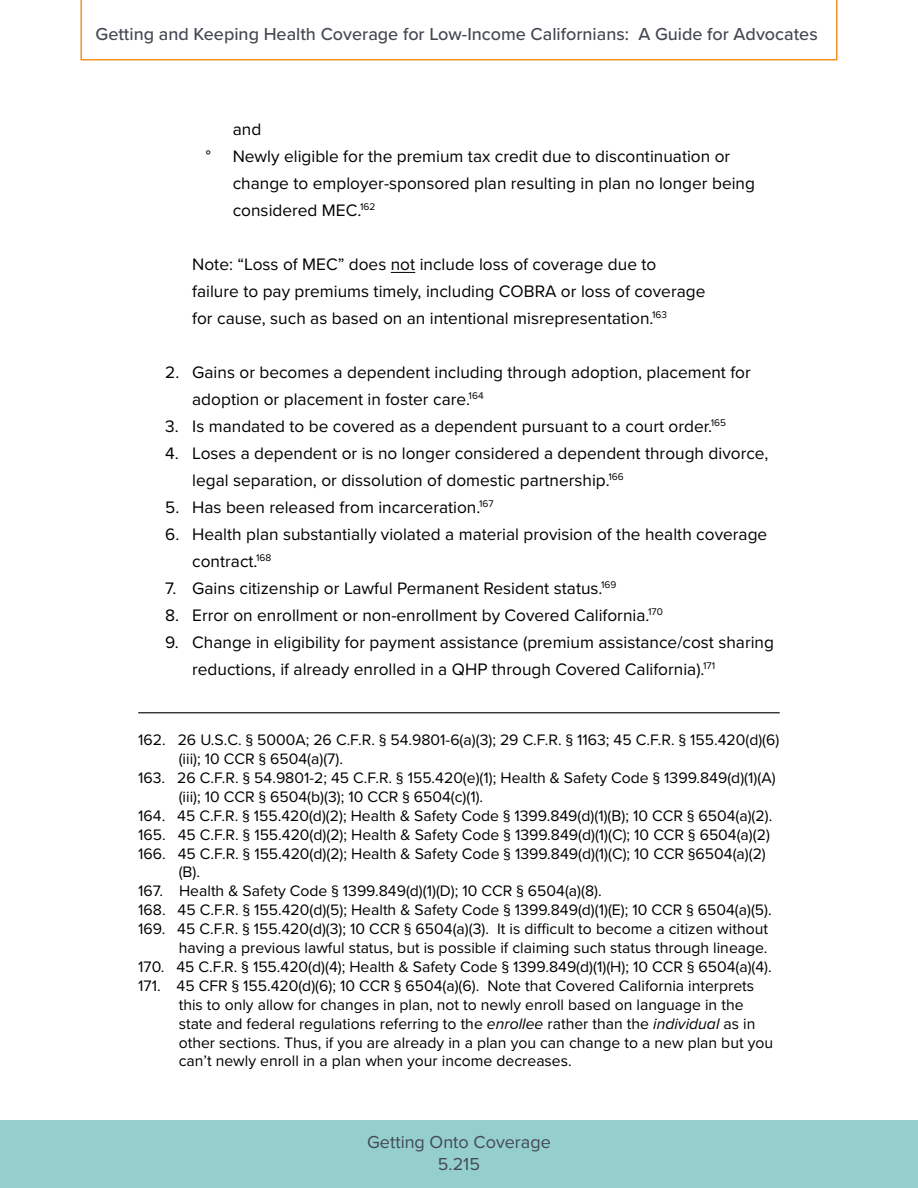
<style>
.page{position:relative;width:918px;height:1188px;background:#fff}
.page>*{position:absolute;margin:0;border:0;box-sizing:border-box;transform-origin:0 0}
.t1{font:500 18px "Proxima Nova";color:#444853}
.t2{font:18px/21.6px "Proxima Nova";color:#444853;text-align:center}
.t3{font:17.25px/27px "Proxima Nova";color:#000}
.t4{font:15.75px "Proxima Nova";color:#000}
.s1{font-style:italic}
</style>
<div class="page">
<div style="left:0;top:1120px;width:918px;height:68px;background:#94cfcd"></div>
<svg style="left:80px;top:0;width:758px;height:60px"></svg>
<svg style="left:391px;top:272px;width:24px;height:1px"></svg>
<hr style="left:138px;top:712px;width:642px;height:1px;background:#000">
<p class="t1" style="left:96px;top:23px;width:724px">Getting and Keeping Health Coverage for Low-Income Californians: A Guide for Advocates</p>
<p class="t3" style="left:233px;top:116px;width:30px">and</p>
<p class="t3" style="left:206px;top:143px;width:7px">°</p>
<p class="t3" style="left:233px;top:143px;width:524px">Newly eligible for the premium tax credit due to discontinuation or change to employer-sponsored plan resulting in plan no longer being considered MEC.<sup>162</sup></p>
<p class="t3" style="left:192px;top:251px;width:515px">Note: “Loss of MEC” does not include loss of coverage due to failure to pay premiums timely, including COBRA or loss of coverage for cause, such as based on an intentional misrepresentation.<sup>163</sup></p>
<p class="t3" style="left:192px;top:359px;width:560px;text-indent:-27px">2. Gains or becomes a dependent including through adoption, placement for adoption or placement in foster care.<sup>164</sup></p>
<p class="t3" style="left:165px;top:413px;width:562px">3. Is mandated to be covered as a dependent pursuant to a court order.<sup>165</sup></p>
<p class="t3" style="left:192px;top:440px;width:578px;text-indent:-27px">4. Loses a dependent or is no longer considered a dependent through divorce, legal separation, or dissolution of domestic partnership.<sup>166</sup></p>
<p class="t3" style="left:165px;top:494px;width:330px">5. Has been released from incarceration.<sup>167</sup></p>
<p class="t3" style="left:192px;top:521px;width:577px;text-indent:-27px">6. Health plan substantially violated a material provision of the health coverage contract.<sup>168</sup></p>
<p class="t3" style="left:165px;top:575px;width:453px">7. Gains citizenship or Lawful Permanent Resident status.<sup>169</sup></p>
<p class="t3" style="left:165px;top:602px;width:499px">8. Error on enrollment or non-enrollment by Covered California.<sup>170</sup></p>
<p class="t3" style="left:192px;top:629px;width:583px;text-indent:-27px">9. Change in eligibility for payment assistance (premium assistance/cost sharing reductions, if already enrolled in a QHP through Covered California).<sup>171</sup></p>
<p class="t4" style="left:138px;top:731px;width:643px">162. 26 U.S.C. § 5000A; 26 C.F.R. § 54.9801-6(a)(3); 29 C.F.R. § 1163; 45 C.F.R. § 155.420(d)(6)</p>
<p class="t4" style="left:179px;top:749px;width:166px">(iii); 10 CCR § 6504(a)(7).</p>
<p class="t4" style="left:138px;top:768px;width:639px">163. 26 C.F.R. § 54.9801-2; 45 C.F.R. § 155.420(e)(1); Health &amp; Safety Code § 1399.849(d)(1)(A)</p>
<p class="t4" style="left:179px;top:787px;width:306px">(iii); 10 CCR § 6504(b)(3); 10 CCR § 6504(c)(1).</p>
<p class="t4" style="left:138px;top:806px;width:636px">164. 45 C.F.R. § 155.420(d)(2); Health &amp; Safety Code § 1399.849(d)(1)(B); 10 CCR § 6504(a)(2).</p>
<p class="t4" style="left:138px;top:825px;width:633px">165. 45 C.F.R. § 155.420(d)(2); Health &amp; Safety Code § 1399.849(d)(1)(C); 10 CCR § 6504(a)(2)</p>
<p class="t4" style="left:138px;top:844px;width:629px">166. 45 C.F.R. § 155.420(d)(2); Health &amp; Safety Code § 1399.849(d)(1)(C); 10 CCR §6504(a)(2)</p>
<p class="t4" style="left:179px;top:863px;width:23px">(B).</p>
<p class="t4" style="left:138px;top:882px;width:465px">167. Health &amp; Safety Code § 1399.849(d)(1)(D); 10 CCR § 6504(a)(8).</p>
<p class="t4" style="left:138px;top:901px;width:635px">168. 45 C.F.R. § 155.420(d)(5); Health &amp; Safety Code § 1399.849(d)(1)(E); 10 CCR § 6504(a)(5).</p>
<p class="t4" style="left:138px;top:920px;width:631px">169. 45 C.F.R. § 155.420(d)(3); 10 CCR § 6504(a)(3). It is difficult to become a citizen without</p>
<p class="t4" style="left:179px;top:938px;width:590px">having a previous lawful status, but is possible if claiming such status through lineage.</p>
<p class="t4" style="left:138px;top:957px;width:635px">170. 45 C.F.R. § 155.420(d)(4); Health &amp; Safety Code § 1399.849(d)(1)(H); 10 CCR § 6504(a)(4).</p>
<p class="t4" style="left:138px;top:976px;width:617px">171. 45 CFR § 155.420(d)(6); 10 CCR § 6504(a)(6). Note that Covered California interprets</p>
<p class="t4" style="left:179px;top:995px;width:566px">this to only allow for changes in plan, not to newly enroll based on language in the</p>
<p class="t4" style="left:179px;top:1014px;width:578px">state and federal regulations referring to the <span class="s1">enrollee</span> rather than the <span class="s1">individual</span> as in</p>
<p class="t4" style="left:179px;top:1033px;width:596px">other sections. Thus, if you are already in a plan you can change to a new plan but you</p>
<p class="t4" style="left:179px;top:1052px;width:395px">can’t newly enroll in a plan when your income decreases.</p>
<p class="t2" style="left:367px;top:1132px;width:185px">Getting Onto Coverage<br>5.215</p>
</div>
